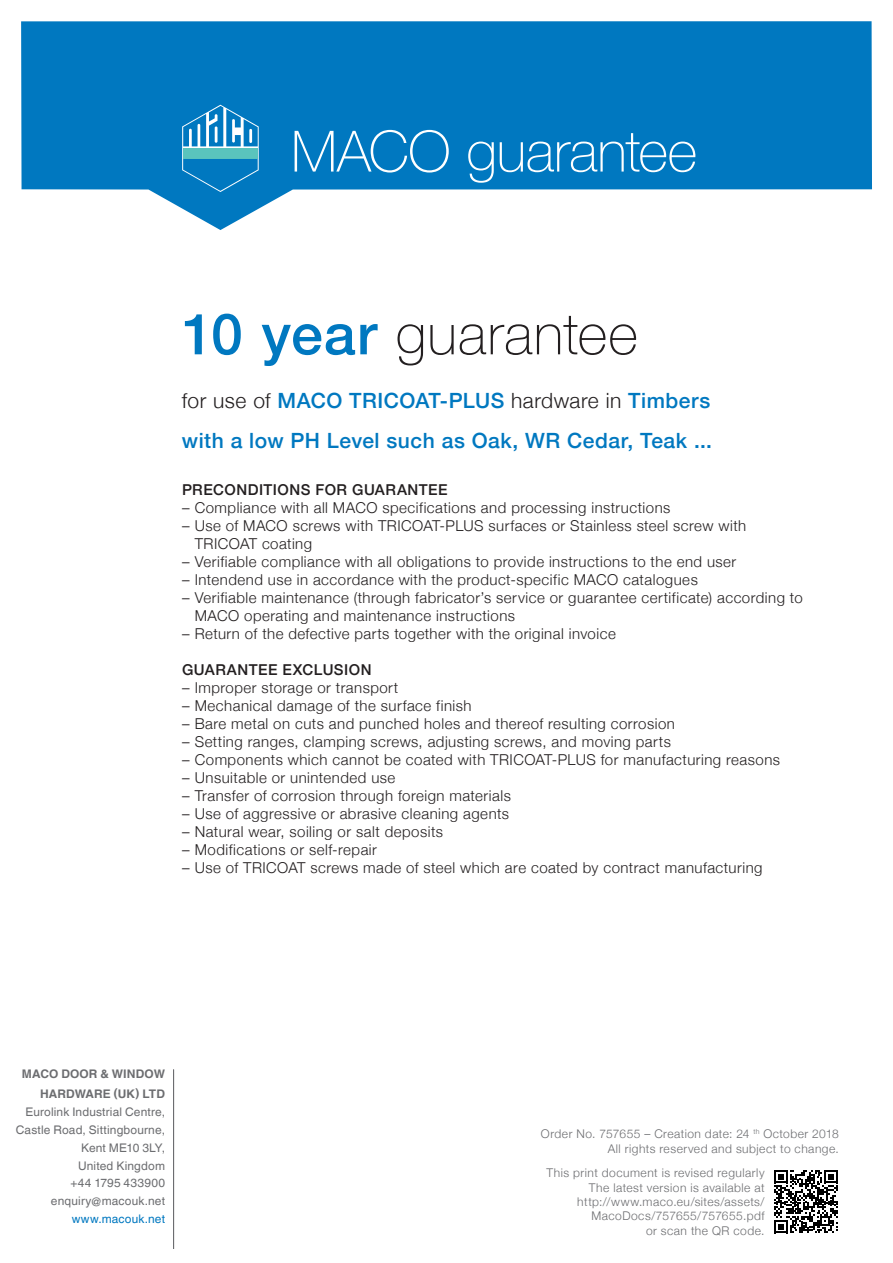
<style>
.page{position:relative;width:893px;height:1263px;background:#fff}
.page>*{position:absolute;margin:0;border:0;box-sizing:border-box;transform-origin:0 0}
.t1{font:100 57px "Helvetica Neue";letter-spacing:.02em;color:#231f20}
.t2{font:100 57px "Helvetica Neue";letter-spacing:-.01em;color:#fff}
.t3{font:500 21px/39.6px "Helvetica Neue";letter-spacing:.025em;color:#0078c0}
.t4{font:300 15px/18px "Helvetica Neue";letter-spacing:.03em;color:#231f20}
.t5{font:500 15px "Helvetica Neue";letter-spacing:.035em;color:#231f20}
.t6{font:300 12px/14.4px "Helvetica Neue";letter-spacing:.04em;color:#6c6d70;text-align:right}
.t7{font:11.85px/17.9px "Helvetica Linotype";letter-spacing:.015em;color:#6c6d70;text-align:right}
.t8{font:700 11.85px/20.7px "Helvetica Linotype";letter-spacing:.005em;color:#6c6d70;text-align:right}
.t9{font:11.85px "Helvetica Linotype";letter-spacing:.015em;color:#0078c0}
.s1{font-weight:500;color:#0078c0}
.s2{font-weight:300;color:#231f20}
</style>
<div class="page">
<svg style="left:21px;top:21px;width:851px;height:209px;fill:#0078c0"></svg>
<svg style="left:182px;top:105px;width:77px;height:87px;background:#3195c8"></svg>
<hr style="left:173px;top:1069px;width:1px;height:179px;background:#6c6d70">
<svg style="left:774px;top:1170px;width:64px;height:63px"></svg>
<h1 class="t2" style="left:291px;top:108px;width:408px">MACO guarantee</h1>
<h1 class="t1" style="left:182px;top:291px;width:458px"><span class="s1">10 year</span> guarantee</h1>
<h2 class="t3" style="left:182px;top:379px;width:532px"><span class="s2">for use of</span> MACO TRICOAT-PLUS <span class="s2">hardware in</span> Timbers with a low PH Level such as Oak, WR Cedar, Teak ...</h2>
<p class="t5" style="left:182px;top:477px;width:267px">PRECONDITIONS FOR GUARANTEE</p>
<p class="t4" style="left:182px;top:497px;width:490px">– Compliance with all MACO specifications and processing instructions</p>
<p class="t4" style="left:195px;top:515px;width:553px;text-indent:-13px">– Use of MACO screws with TRICOAT-PLUS surfaces or Stainless steel screw with<br>TRICOAT coating</p>
<p class="t4" style="left:182px;top:551px;width:556px">– Verifiable compliance with all obligations to provide instructions to the end user</p>
<p class="t4" style="left:182px;top:569px;width:517px">– Intendend use in accordance with the product-specific MACO catalogues</p>
<p class="t4" style="left:195px;top:587px;width:610px;text-indent:-13px">– Verifiable maintenance (through fabricator’s service or guarantee certificate) according to<br>MACO operating and maintenance instructions</p>
<p class="t4" style="left:182px;top:623px;width:435px">– Return of the defective parts together with the original invoice</p>
<p class="t5" style="left:182px;top:657px;width:191px">GUARANTEE EXCLUSION</p>
<p class="t4" style="left:182px;top:677px;width:218px">– Improper storage or transport</p>
<p class="t4" style="left:182px;top:695px;width:291px">– Mechanical damage of the surface finish</p>
<p class="t4" style="left:182px;top:713px;width:494px">– Bare metal on cuts and punched holes and thereof resulting corrosion</p>
<p class="t4" style="left:182px;top:731px;width:490px">– Setting ranges, clamping screws, adjusting screws, and moving parts</p>
<p class="t4" style="left:182px;top:749px;width:600px">– Components which cannot be coated with TRICOAT-PLUS for manufacturing reasons</p>
<p class="t4" style="left:182px;top:767px;width:215px">– Unsuitable or unintended use</p>
<p class="t4" style="left:182px;top:785px;width:330px">– Transfer of corrosion through foreign materials</p>
<p class="t4" style="left:182px;top:803px;width:329px">– Use of aggressive or abrasive cleaning agents</p>
<p class="t4" style="left:182px;top:821px;width:263px">– Natural wear, soiling or salt deposits</p>
<p class="t4" style="left:182px;top:839px;width:196px">– Modifications or self-repair</p>
<p class="t4" style="left:182px;top:857px;width:582px">– Use of TRICOAT screws made of steel which are coated by contract manufacturing</p>
<p class="t8" style="left:22px;top:1063px;width:145px">MACO DOOR &amp; WINDOW<br>HARDWARE (UK) LTD</p>
<p class="t7" style="left:16px;top:1103px;width:151px">Eurolink Industrial Centre,<br>Castle Road, Sittingbourne,<br>Kent ME10 3LY,<br>United Kingdom<br>+44 1795 433900 enquiry@macouk.net</p>
<p class="t9" style="left:72px;top:1212px;width:95px">www.macouk.net</p>
<p class="t6" style="left:541px;top:1126px;width:299px">Order No. 757655 – Creation date: 24 <sup>th</sup> October 2018<br>All rights reserved and subject to change.</p>
<p class="t6" style="left:547px;top:1165px;width:219px">This print document is revised regularly<br>The latest version is available at http://www.maco.eu/sites/assets/<br>MacoDocs/757655/757655.pdf<br>or scan the QR code.</p>
</div>
